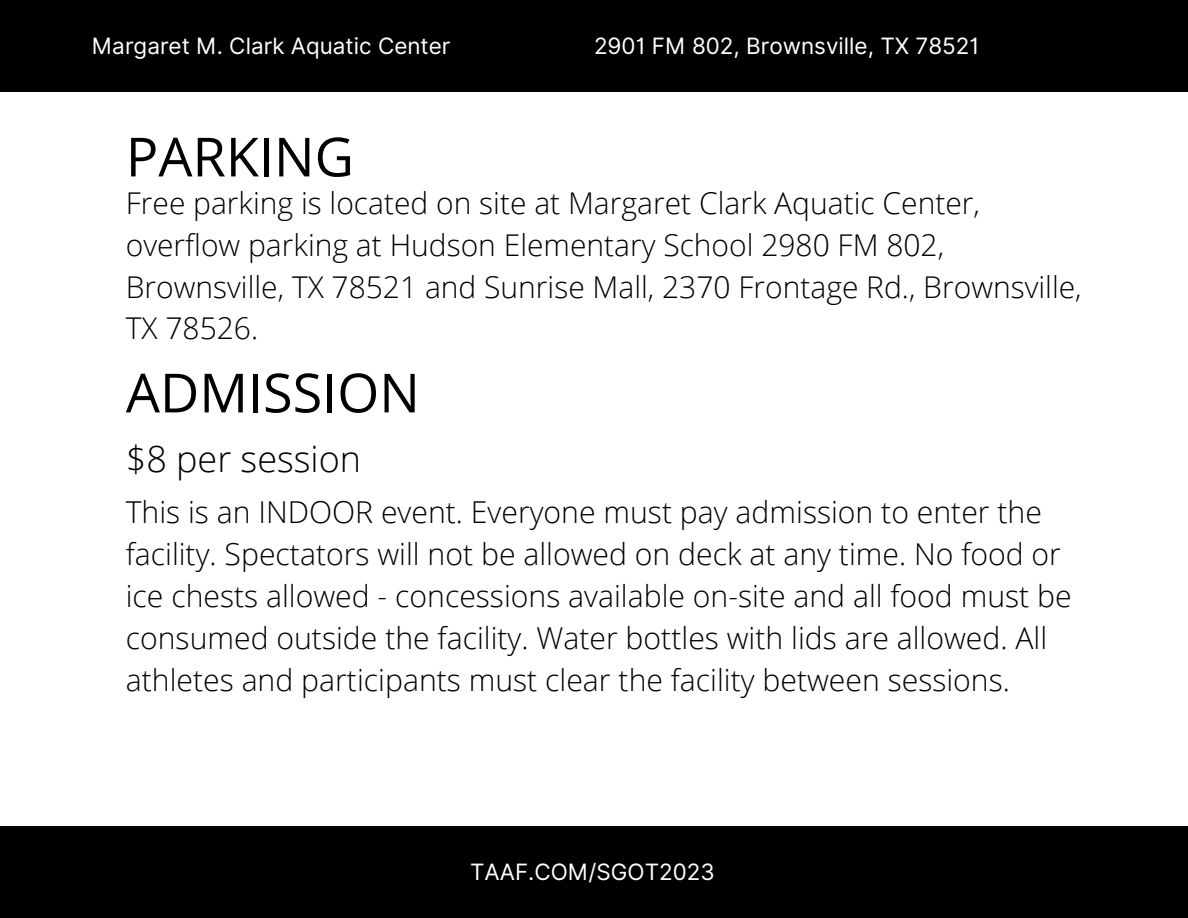
<style>
.page{position:relative;width:1188px;height:918px;background:#fff}
.page>*{position:absolute;margin:0;border:0;box-sizing:border-box;transform-origin:0 0}
.t1{font:54px "Open Sans";color:#000}
.t2{font:300 36px "Open Sans";color:#000}
.t3{font:300 30.15px/41.8px "Open Sans";color:#000}
.t4{font:300 30px/41.7px "Open Sans";color:#000}
.t5{font:22.5px "Inter";color:#fff}
</style>
<div class="page">
<div style="left:0;top:0;width:1188px;height:92px;background:#000"></div>
<div style="left:0;top:826px;width:1188px;height:92px;background:#000"></div>
<p class="t5" style="left:92px;top:32px;width:360px">Margaret M. Clark Aquatic Center</p>
<p class="t5" style="left:594px;top:32px;width:387px">2901 FM 802, Brownsville, TX 78521</p>
<p class="t1" style="left:126px;top:119px;width:230px">PARKING</p>
<p class="t4" style="left:126px;top:182px;width:957px">Free parking is located on site at Margaret Clark Aquatic Center, overflow parking at Hudson Elementary School 2980 FM 802, Brownsville, TX 78521 and Sunrise Mall, 2370 Frontage Rd., Brownsville, TX 78526.</p>
<p class="t1" style="left:126px;top:355px;width:296px">ADMISSION</p>
<p class="t2" style="left:126px;top:434px;width:237px">$8 per session</p>
<p class="t3" style="left:126px;top:490px;width:947px">This is an INDOOR event. Everyone must pay admission to enter the facility. Spectators will not be allowed on deck at any time. No food or ice chests allowed - concessions available on-site and all food must be consumed outside the facility. Water bottles with lids are allowed. All athletes and participants must clear the facility between sessions.</p>
<p class="t5" style="left:470px;top:858px;width:246px">TAAF.COM/SGOT2023</p>
</div>
